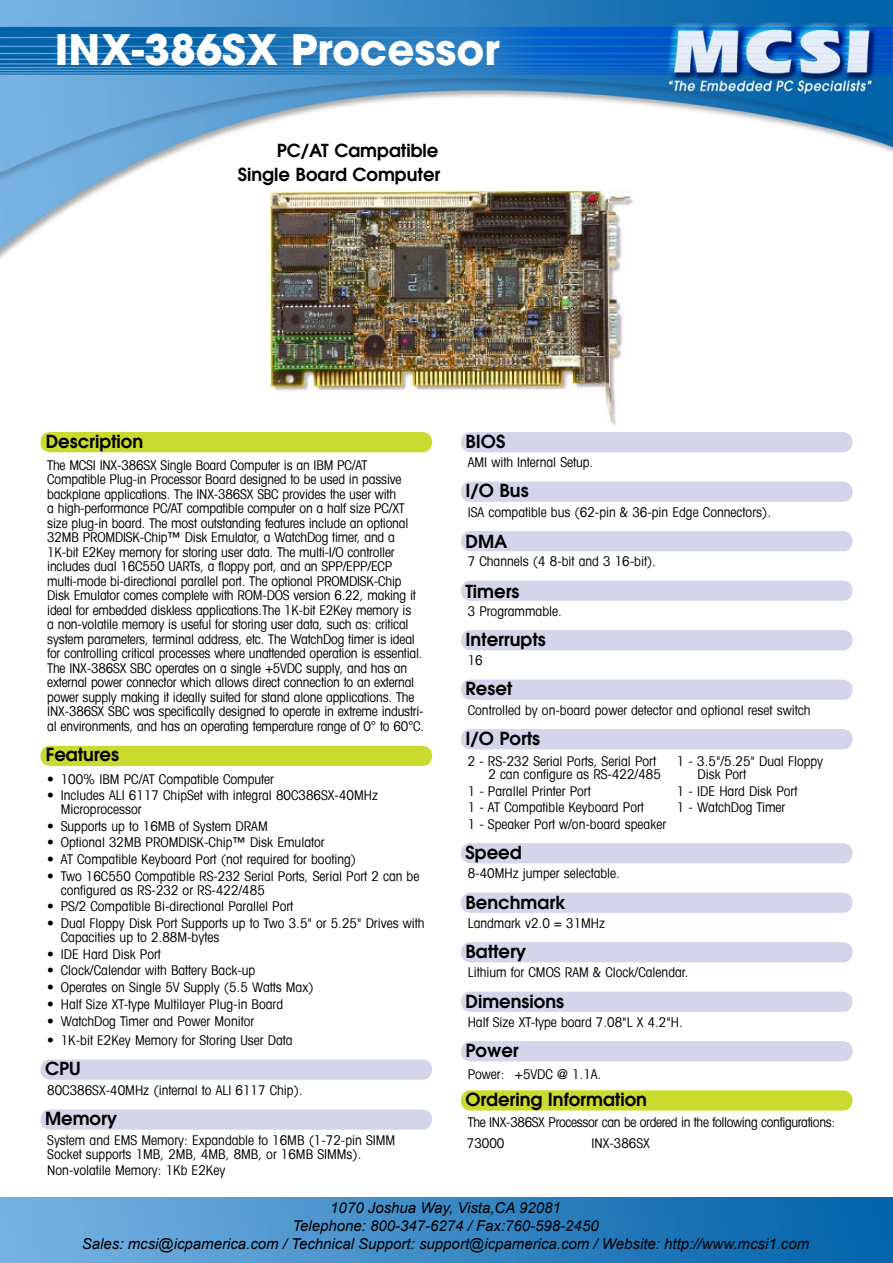
<style>
.page{position:relative;width:893px;height:1263px;background:#fff}
.page>*{position:absolute;margin:0;border:0;box-sizing:border-box;transform-origin:0 0}
.t1{font:700 42px "Avant Garde";color:#fff}
.t2{font:600 18px/24px "Avant Garde";color:#000;text-align:right}
.t3{font:italic 15px "Arial";color:#000}
.t4{font:condensed 13.5px/14.5px "Avant Garde";letter-spacing:-.015em;color:#000}
</style>
<div class="page">
<img style="left:0;top:0;width:893px;height:259px">
<img style="left:0;top:1198px;width:893px;height:65px">
<div style="left:40px;top:432px;width:392px;height:20px;background:#cada2e"></div>
<div style="left:40px;top:746px;width:392px;height:20px;background:#cada2e"></div>
<svg style="left:40px;top:1059px;width:392px;height:21px;background:#d5d6ea"></svg>
<svg style="left:40px;top:1109px;width:392px;height:21px;background:#d5d6ea"></svg>
<div style="left:461px;top:432px;width:391px;height:20px;background:#d4d5ea"></div>
<div style="left:461px;top:482px;width:391px;height:20px;background:#d4d5ea"></div>
<div style="left:461px;top:531px;width:391px;height:20px;background:#d4d5ea"></div>
<div style="left:461px;top:580px;width:391px;height:21px;background:#d4d5ea"></div>
<div style="left:461px;top:630px;width:391px;height:20px;background:#d4d5ea"></div>
<div style="left:461px;top:680px;width:391px;height:20px;background:#d4d5ea"></div>
<div style="left:461px;top:729px;width:391px;height:20px;background:#d4d5ea"></div>
<div style="left:461px;top:843px;width:391px;height:20px;background:#d4d5ea"></div>
<div style="left:461px;top:892px;width:391px;height:21px;background:#d4d5ea"></div>
<div style="left:461px;top:942px;width:391px;height:20px;background:#d4d5ea"></div>
<div style="left:461px;top:992px;width:391px;height:20px;background:#d4d5ea"></div>
<div style="left:461px;top:1041px;width:391px;height:20px;background:#d4d5ea"></div>
<div style="left:461px;top:1090px;width:391px;height:20px;background:#cada2e"></div>
<img style="left:270px;top:189px;width:364px;height:236px">
<p class="t1" style="left:55px;top:22px;width:446px">INX-386SX Processor</p>
<p class="t2" style="left:238px;top:138px;width:204px">PC/AT Campatible<br>Single Board Computer</p>
<p class="t2" style="left:46px;top:429px;width:99px">Description</p>
<p class="t4" style="left:47px;top:457px;width:379px">The MCSI INX-386SX Single Board Computer is an IBM PC/AT Compatible Plug-in Processor Board designed to be used in passive backplane applications. The INX-386SX SBC provides the user with<br>a high-performance PC/AT compatible computer on a half size PC/XT size plug-in board. The most outstanding features include an optional 32MB PROMDISK-Chip™ Disk Emulator, a WatchDog timer, and a 1K-bit E2Key memory for storing user data. The multi-I/O controller includes dual 16C550 UARTs, a floppy port, and an SPP/EPP/ECP multi-mode bi-directional parallel port. The optional PROMDISK-Chip Disk Emulator comes complete with ROM-DOS version 6.22, making it ideal for embedded diskless applications.The 1K-bit E2Key memory is<br>a non-volatile memory is useful for storing user data, such as: critical system parameters, terminal address, etc. The WatchDog timer is ideal for controlling critical processes where unattended operation is essential.<br>The INX-386SX SBC operates on a single +5VDC supply, and has an external power connector which allows direct connection to an external power supply making it ideally suited for stand alone applications. The INX-386SX SBC was specifically designed to operate in extreme industri&shy;al environments, and has an operating temperature range of 0° to 60°C.</p>
<p class="t2" style="left:46px;top:742px;width:75px">Features</p>
<p class="t4" style="left:47px;top:771px;width:228px">• 100% IBM PC/AT Compatible Computer</p>
<p class="t4" style="left:61px;top:788px;width:319px;line-height:13.8px;text-indent:-14px">• Includes ALI 6117 ChipSet with integral 80C386SX-40MHz<br>Microprocessor</p>
<p class="t4" style="left:47px;top:818px;width:222px">• Supports up to 16MB of System DRAM</p>
<p class="t4" style="left:47px;top:835px;width:279px">• Optional 32MB PROMDISK-Chip™ Disk Emulator</p>
<p class="t4" style="left:47px;top:852px;width:310px">• AT Compatible Keyboard Port (not required for booting)</p>
<p class="t4" style="left:61px;top:869px;width:360px;line-height:13.8px;text-indent:-14px">• Two 16C550 Compatible RS-232 Serial Ports, Serial Port 2 can be configured as RS-232 or RS-422/485</p>
<p class="t4" style="left:47px;top:899px;width:248px">• PS/2 Compatible Bi-directional Parallel Port</p>
<p class="t4" style="left:61px;top:916px;width:365px;line-height:13.8px;text-indent:-14px">• Dual Floppy Disk Port Supports up to Two 3.5" or 5.25" Drives with<br>Capacities up to 2.88M-bytes</p>
<p class="t4" style="left:47px;top:946px;width:115px">• IDE Hard Disk Port</p>
<p class="t4" style="left:47px;top:963px;width:210px">• Clock/Calendar with Battery Back-up</p>
<p class="t4" style="left:47px;top:980px;width:268px">• Operates on Single 5V Supply (5.5 Watts Max)</p>
<p class="t4" style="left:47px;top:996px;width:237px">• Half Size XT-type Multilayer Plug-in Board</p>
<p class="t4" style="left:47px;top:1013px;width:209px">• WatchDog Timer and Power Monitor</p>
<p class="t4" style="left:47px;top:1032px;width:247px">• 1K-bit E2Key Memory for Storing User Data</p>
<p class="t2" style="left:45px;top:1056px;width:37px">CPU</p>
<p class="t4" style="left:47px;top:1082px;width:257px">80C386SX-40MHz (internal to ALI 6117 Chip).</p>
<p class="t2" style="left:45px;top:1106px;width:74px">Memory</p>
<p class="t4" style="left:47px;top:1133px;width:350px;line-height:13.8px">System and EMS Memory: Expandable to 16MB (1-72-pin SIMM<br>Socket supports 1MB, 2MB, 4MB, 8MB, or 16MB SIMMs).</p>
<p class="t4" style="left:47px;top:1163px;width:180px">Non-volatile Memory: 1Kb E2Key</p>
<p class="t2" style="left:465px;top:429px;width:41px">BIOS</p>
<p class="t4" style="left:468px;top:455px;width:127px">AMI with Internal Setup.</p>
<p class="t2" style="left:465px;top:478px;width:65px">I/O Bus</p>
<p class="t4" style="left:468px;top:504px;width:305px">ISA compatible bus (62-pin &amp; 36-pin Edge Connectors).</p>
<p class="t2" style="left:465px;top:529px;width:44px">DMA</p>
<p class="t4" style="left:468px;top:554px;width:190px">7 Channels (4 8-bit and 3 16-bit).</p>
<p class="t2" style="left:465px;top:579px;width:55px">Timers</p>
<p class="t4" style="left:468px;top:603px;width:96px">3 Programmable.</p>
<p class="t2" style="left:465px;top:627px;width:82px">Interrupts</p>
<p class="t4" style="left:468px;top:653px;width:17px">16</p>
<p class="t2" style="left:465px;top:676px;width:48px">Reset</p>
<p class="t4" style="left:468px;top:702px;width:344px">Controlled by on-board power detector and optional reset switch</p>
<p class="t2" style="left:465px;top:726px;width:76px">I/O Ports</p>
<p class="t4" style="left:468px;top:753px;width:190px">2 - RS-232 Serial Ports, Serial Port</p>
<p class="t4" style="left:677px;top:753px;width:148px">1 - 3.5"/5.25" Dual Floppy</p>
<p class="t4" style="left:488px;top:767px;width:174px">2 can configure as RS-422/485</p>
<p class="t4" style="left:698px;top:767px;width:50px">Disk Port</p>
<p class="t4" style="left:468px;top:783px;width:125px">1 - Parallel Printer Port</p>
<p class="t4" style="left:677px;top:783px;width:122px">1 - IDE Hard Disk Port</p>
<p class="t4" style="left:468px;top:800px;width:178px">1 - AT Compatible Keyboard Port</p>
<p class="t4" style="left:677px;top:800px;width:110px">1 - WatchDog Timer</p>
<p class="t4" style="left:468px;top:816px;width:200px">1 - Speaker Port w/on-board speaker</p>
<p class="t2" style="left:465px;top:840px;width:58px">Speed</p>
<p class="t4" style="left:468px;top:866px;width:154px">8-40MHz jumper selectable.</p>
<p class="t2" style="left:465px;top:889px;width:102px">Benchmark</p>
<p class="t4" style="left:468px;top:915px;width:139px">Landmark v2.0 = 31MHz</p>
<p class="t2" style="left:465px;top:939px;width:62px">Battery</p>
<p class="t4" style="left:468px;top:965px;width:222px">Lithium for CMOS RAM &amp; Clock/Calendar.</p>
<p class="t2" style="left:465px;top:988px;width:100px">Dimensions</p>
<p class="t4" style="left:468px;top:1014px;width:217px">Half Size XT-type board 7.08"L X 4.2"H.</p>
<p class="t2" style="left:465px;top:1038px;width:55px">Power</p>
<p class="t4" style="left:468px;top:1067px;width:135px">Power: +5VDC @ 1.1A.</p>
<p class="t2" style="left:465px;top:1087px;width:183px">Ordering Information</p>
<p class="t4" style="left:468px;top:1115px;width:369px">The INX-386SX Processor can be ordered in the following configurations:</p>
<p class="t4" style="left:467px;top:1136px;width:39px">73000</p>
<p class="t4" style="left:591px;top:1136px;width:60px">INX-386SX</p>
<p class="t3" style="left:330px;top:1197px;width:232px">1070 Joshua Way, Vista,CA 92081</p>
<p class="t3" style="left:292px;top:1215px;width:308px">Telephone: 800-347-6274 / Fax:760-598-2450</p>
<p class="t3" style="left:82px;top:1233px;width:729px">Sales: mcsi@icpamerica.com / Technical Support: support@icpamerica.com / Website: http://www.mcsi1.com</p>
</div>
